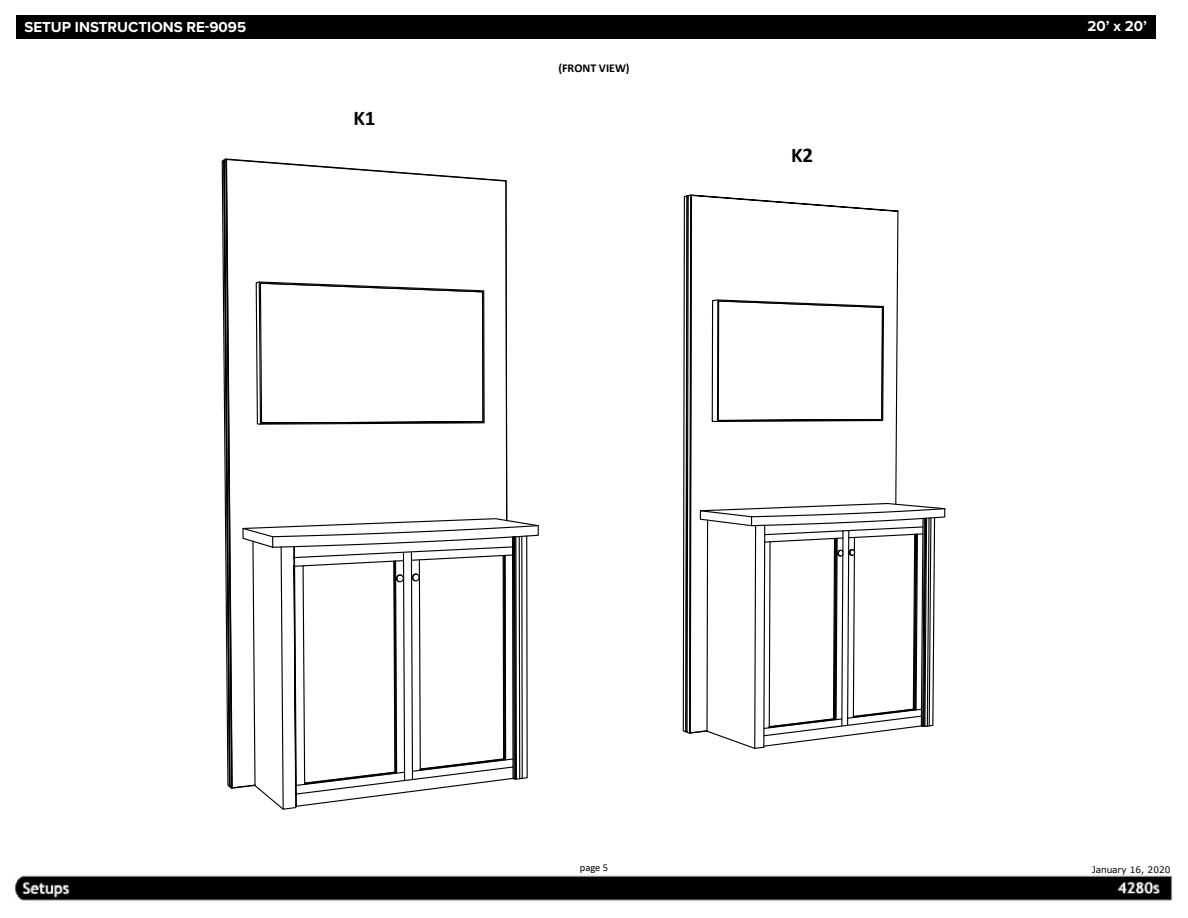
<style>
.page{position:relative;width:1188px;height:918px;background:#fff}
.page>*{position:absolute;margin:0;border:0;box-sizing:border-box;transform-origin:0 0}
.t1{font:700 21px "Calibri";color:#000}
.t2{font:700 15px "Proxima Nova";color:#fff}
.t3{font:700 12px "Calibri";color:#000}
.t4{font:10.5px "Calibri";color:#000}
.t5{font:9px "Verdana";letter-spacing:-.005em;color:#000}
</style>
<div class="page">
<img style="left:15px;top:875px;width:1158px;height:26px">
<svg style="left:221px;top:158px;width:318px;height:743px"></svg>
<svg style="left:682px;top:194px;width:264px;height:707px"></svg>
<div style="left:16px;top:15px;width:1140px;height:24px;background:#000"></div>
<p class="t2" style="left:24px;top:16px;width:223px">SETUP INSTRUCTIONS RE-9095</p>
<p class="t2" style="left:1088px;top:15px;width:61px">20’ x 20’</p>
<h1 class="t1" style="left:353px;top:103px;width:24px">K1</h1>
<p class="t3" style="left:558px;top:59px;width:73px">(FRONT VIEW)</p>
<h1 class="t1" style="left:791px;top:141px;width:24px">K2</h1>
<p class="t4" style="left:580px;top:860px;width:30px">page 5</p>
<p class="t5" style="left:1092px;top:863px;width:80px">January 16, 2020</p>
</div>
